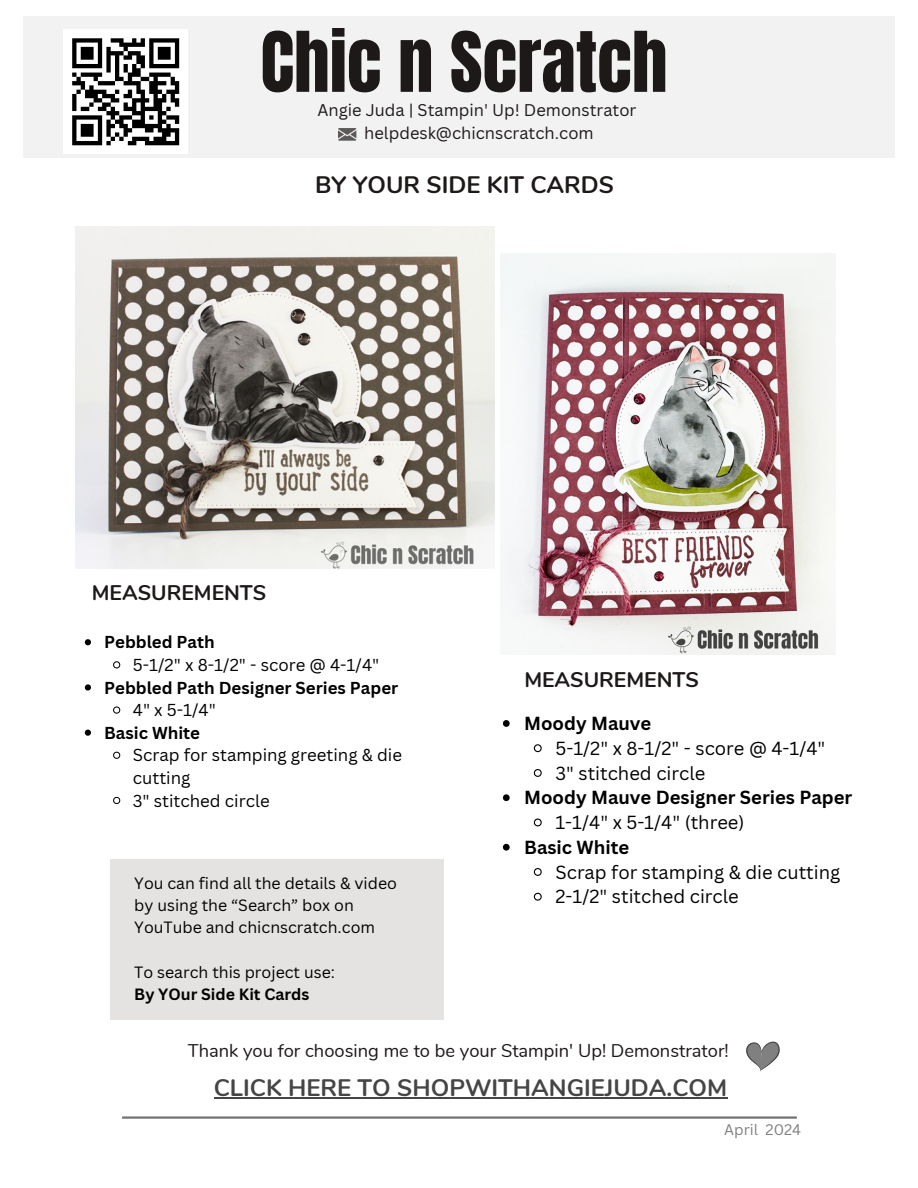
<style>
.page{position:relative;width:918px;height:1188px;background:#fff}
.page>*{position:absolute;margin:0;border:0;box-sizing:border-box;transform-origin:0 0}
.t1{font:70.65px "Anton";color:#1e1919}
.t2{font:700 23.85px "Nunito";color:#454545}
.t3{font:700 23.85px "Nunito";color:#1e1919}
.t4{font:700 21.15px "Nunito";color:#1e1919}
.t5{font:18.45px "Canva Sans";color:#000}
.t6{font:700 18.45px "Canva Sans";color:#000}
.t7{font:18.3px "Nunito";color:#1e1919}
.t8{font:16.8px/22.6px "Canva Sans";color:#000}
.t9{font:700 16.8px "Canva Sans";color:#000}
.t10{font:16.5px/22.6px "Canva Sans";color:#1e1919;text-align:center}
.t11{font:15.9px/22.2px "Canva Sans";color:#000}
.t12{font:14.85px "Canva Sans";color:#808080}
.s1{font-weight:700}
</style>
<div class="page">
<hr style="left:122px;top:1116px;width:675px;height:3px;background:#737373">
<svg style="left:746px;top:1041px;width:34px;height:31px"></svg>
<div style="left:24px;top:16px;width:871px;height:141px;background:#f2f2f2"></div>
<div style="left:111px;top:860px;width:333px;height:160px;background:#e5e3e1"></div>
<div style="left:64px;top:30px;width:124px;height:124px;background:#fff"></div>
<svg style="left:72px;top:38px;width:107px;height:107px"></svg>
<hr style="left:145px;top:141px;width:34px;height:4px;background:#000">
<img style="left:76px;top:226px;width:418px;height:342px">
<img style="left:501px;top:253px;width:335px;height:402px">
<hr style="left:214px;top:1097px;width:513px;height:1px;background:#454545">
<svg style="left:503px;top:720px;width:7px;height:7px"></svg>
<svg style="left:533px;top:744px;width:9px;height:9px"></svg>
<svg style="left:533px;top:769px;width:9px;height:8px"></svg>
<svg style="left:503px;top:794px;width:7px;height:7px"></svg>
<svg style="left:533px;top:818px;width:9px;height:9px"></svg>
<svg style="left:503px;top:844px;width:7px;height:7px"></svg>
<svg style="left:533px;top:868px;width:9px;height:8px"></svg>
<svg style="left:533px;top:892px;width:9px;height:9px"></svg>
<svg style="left:85px;top:639px;width:6px;height:6px"></svg>
<svg style="left:113px;top:661px;width:8px;height:8px"></svg>
<svg style="left:85px;top:684px;width:6px;height:7px"></svg>
<svg style="left:113px;top:706px;width:8px;height:8px"></svg>
<svg style="left:85px;top:730px;width:6px;height:6px"></svg>
<svg style="left:113px;top:751px;width:8px;height:8px"></svg>
<svg style="left:113px;top:796px;width:8px;height:9px"></svg>
<h1 class="t1" style="left:261px;top:11px;width:409px">Chic n Scratch</h1>
<h5 class="t10" style="left:317px;top:99px;width:321px">Angie Juda | Stampin' Up! Demonstrator helpdesk@chicnscratch.com</h5>
<p class="t3" style="left:315px;top:169px;width:300px">BY YOUR SIDE KIT CARDS</p>
<p class="t4" style="left:92px;top:579px;width:176px">MEASUREMENTS</p>
<p class="t9" style="left:104px;top:630px;width:112px">Pebbled Path</p>
<p class="t8" style="left:133px;top:653px;width:248px">5-1/2" x 8-1/2" - score @ 4-1/4"</p>
<p class="t9" style="left:104px;top:676px;width:296px">Pebbled Path Designer Series Paper</p>
<p class="t8" style="left:133px;top:698px;width:85px">4" x 5-1/4"</p>
<h5 class="t9" style="left:104px;top:721px;width:97px">Basic White</h5>
<h5 class="t8" style="left:133px;top:744px;width:271px">Scrap for stamping greeting &amp; die cutting</h5>
<h4 class="t8" style="left:133px;top:789px;width:138px">3" stitched circle</h4>
<p class="t4" style="left:524px;top:666px;width:176px">MEASUREMENTS</p>
<p class="t6" style="left:524px;top:711px;width:129px">Moody Mauve</p>
<p class="t5" style="left:556px;top:735px;width:271px">5-1/2" x 8-1/2" - score @ 4-1/4"</p>
<p class="t5" style="left:556px;top:760px;width:151px">3" stitched circle</p>
<p class="t6" style="left:524px;top:785px;width:330px">Moody Mauve Designer Series Paper</p>
<p class="t5" style="left:556px;top:810px;width:191px">1-1/4" x 5-1/4" (three)</p>
<p class="t6" style="left:524px;top:834px;width:107px">Basic White</p>
<h3 class="t5" style="left:556px;top:859px;width:286px">Scrap for stamping &amp; die cutting</h3>
<p class="t5" style="left:556px;top:884px;width:185px">2-1/2" stitched circle</p>
<p class="t11" style="left:134px;top:871px;width:264px">You can find all the details &amp; video by using the “Search” box on<br>YouTube and chicnscratch.com</p>
<p class="t11" style="left:134px;top:960px;width:202px">To search this project use:<br><span class="s1">By YOur Side Kit Cards</span></p>
<p class="t7" style="left:188px;top:1038px;width:542px">Thank you for choosing me to be your Stampin' Up! Demonstrator!</p>
<h3 class="t2" style="left:214px;top:1072px;width:515px">CLICK HERE TO SHOPWITHANGIEJUDA.COM</h3>
<p class="t12" style="left:724px;top:1119px;width:79px">April 2024</p>
</div>
